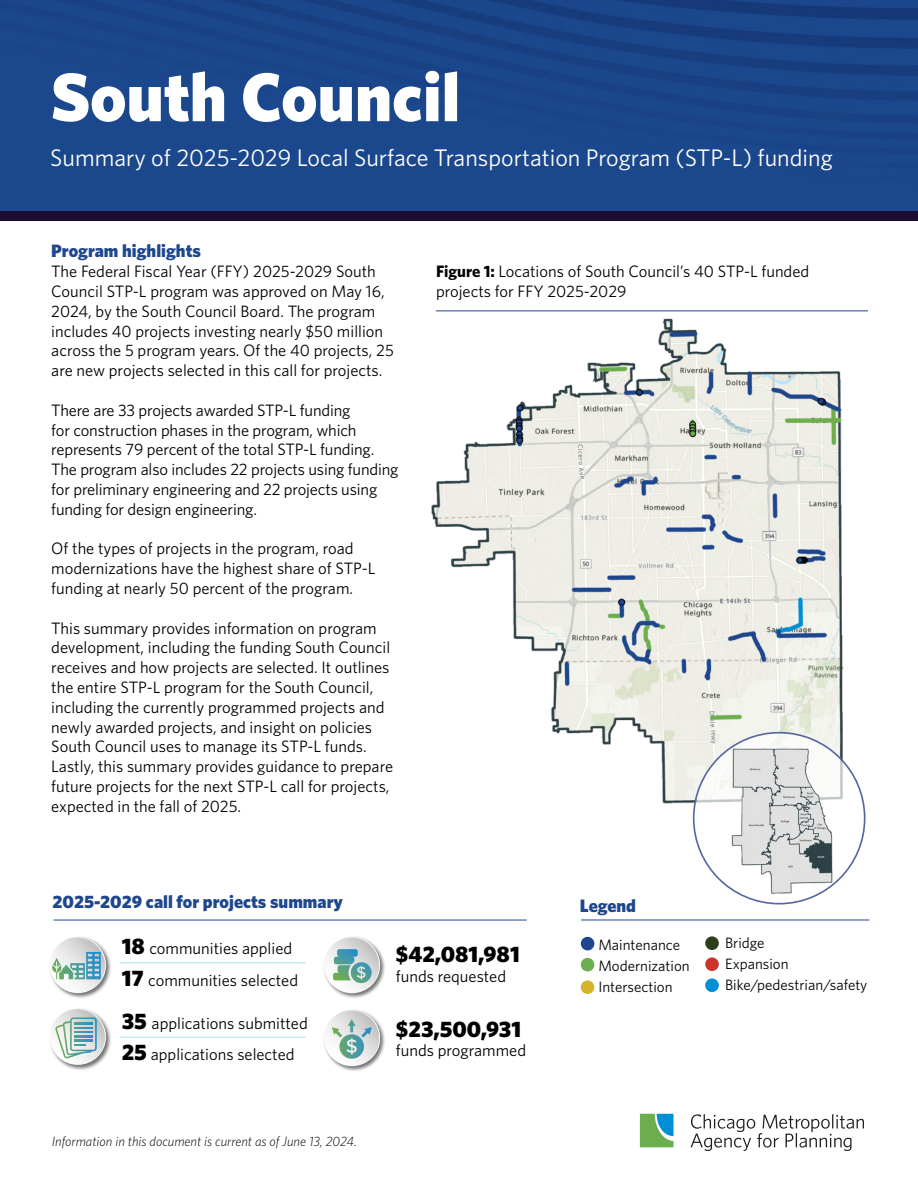
<style>
.page{position:relative;width:918px;height:1188px;background:#fff}
.page>*{position:absolute;margin:0;border:0;box-sizing:border-box;transform-origin:0 0}
.t1{font:900 69px "Whitney";color:#fff}
.t2{font:24px "Whitney";color:#fff}
.t3{font:900 22.5px "Whitney";color:#000}
.t4{font:900 18px "Whitney";color:#1e478e}
.t5{font:16.5px/19.8px "Whitney";color:#000}
.t6{font:15px "Whitney";color:#000}
.t7{font:italic 300 13.5px "Whitney";color:#000}
.s1{font-weight:700}
.s2{font-weight:900;font-size:22.5px}
</style>
<div class="page">
<img style="left:431px;top:311px;width:437px;height:512px">
<img style="left:0;top:0;width:918px;height:211px">
<div style="left:0;top:211px;width:918px;height:10px;background:#1d0d33"></div>
<svg style="left:693px;top:732px;width:173px;height:173px"></svg>
<img style="left:723px;top:744px;width:114px;height:155px">
<div style="left:323px;top:936px;width:63px;height:63px;background:#000;opacity:.55"></div>
<div style="left:324px;top:937px;width:56px;height:56px;background:#f8f8f8;border-radius:28px"></div>
<svg style="left:333px;top:937px;width:47px;height:54px"></svg>
<div style="left:323px;top:1009px;width:63px;height:63px;background:#000;opacity:.55"></div>
<div style="left:324px;top:1010px;width:56px;height:56px;background:#f8f8f8;border-radius:28px"></div>
<svg style="left:332px;top:1010px;width:48px;height:54px"></svg>
<div style="left:48px;top:1008px;width:64px;height:63px;background:#000;opacity:.55"></div>
<div style="left:50px;top:1009px;width:56px;height:56px;background:#f9f8f8;border-radius:28px"></div>
<svg style="left:55px;top:1009px;width:51px;height:54px"></svg>
<hr style="left:120px;top:1037px;width:186px;height:1px;background:#ade0ee">
<div style="left:48px;top:936px;width:64px;height:63px;background:#000;opacity:.55"></div>
<svg style="left:51px;top:937px;width:55px;height:54px"></svg>
<hr style="left:120px;top:962px;width:186px;height:1px;background:#ade0ee">
<hr style="left:436px;top:310px;width:432px;height:1px;background:#1e478e">
<hr style="left:581px;top:920px;width:288px;height:1px;background:#1e478e">
<div style="left:581px;top:937px;width:13px;height:13px;background:#1e478e;border-radius:50%"></div>
<div style="left:581px;top:958px;width:13px;height:13px;background:#6dae4f;border-radius:50%"></div>
<div style="left:581px;top:980px;width:13px;height:14px;background:#d3b42b;border-radius:50%"></div>
<div style="left:705px;top:936px;width:14px;height:14px;background:#2c3f1b;border-radius:50%"></div>
<div style="left:705px;top:957px;width:14px;height:14px;background:#cb3428;border-radius:50%"></div>
<div style="left:705px;top:978px;width:14px;height:14px;background:#008fd5;border-radius:50%"></div>
<hr style="left:54px;top:920px;width:473px;height:1px;background:#1e478e">
<svg style="left:691px;top:1114px;width:173px;height:37px"></svg>
<svg style="left:640px;top:1114px;width:34px;height:33px"></svg>
<p class="t1" style="left:51px;top:51px;width:411px">South Council</p>
<p class="t2" style="left:50px;top:142px;width:784px">Summary of 2025-2029 Local Surface Transportation Program (STP-L) funding</p>
<p class="t4" style="left:51px;top:239px;width:151px">Program highlights</p>
<p class="t5" style="left:51px;top:261px;width:344px">The Federal Fiscal Year (FFY) 2025-2029 South Council STP-L program was approved on May 16, 2024, by the South Council Board. The program includes 40 projects investing nearly $50 million across the 5 program years. Of the 40 projects, 25 are new projects selected in this call for projects.</p>
<p class="t5" style="left:51px;top:400px;width:349px">There are 33 projects awarded STP-L funding<br>for construction phases in the program, which represents 79 percent of the total STP-L funding.<br>The program also includes 22 projects using funding for preliminary engineering and 22 projects using funding for design engineering.</p>
<p class="t5" style="left:51px;top:538px;width:326px">Of the types of projects in the program, road modernizations have the highest share of STP-L funding at nearly 50 percent of the program.</p>
<p class="t5" style="left:51px;top:618px;width:343px">This summary provides information on program development, including the funding South Council receives and how projects are selected. It outlines the entire STP-L program for the South Council, including the currently programmed projects and newly awarded projects, and insight on policies South Council uses to manage its STP-L funds.<br>Lastly, this summary provides guidance to prepare future projects for the next STP-L call for projects, expected in the fall of 2025.</p>
<p class="t5" style="left:436px;top:261px;width:375px"><span class="s1">Figure 1:</span> Locations of South Council’s 40 STP-L funded projects for FFY 2025-2029</p>
<p class="t4" style="left:52px;top:889px;width:292px">2025-2029 call for projects summary</p>
<p class="t5" style="left:122px;top:938px;width:172px"><span class="s2">18</span> communities applied</p>
<p class="t5" style="left:122px;top:970px;width:178px"><span class="s2">17</span> communities selected</p>
<p class="t5" style="left:122px;top:1013px;width:188px"><span class="s2">35</span> applications submitted</p>
<p class="t5" style="left:122px;top:1044px;width:174px"><span class="s2">25</span> applications selected</p>
<p class="t7" style="left:52px;top:1133px;width:307px">Information in this document is current as of June 13, 2024.</p>
<p class="t3" style="left:396px;top:939px;width:125px">$42,081,981</p>
<p class="t5" style="left:396px;top:966px;width:112px">funds requested</p>
<p class="t3" style="left:396px;top:1014px;width:127px">$23,500,931</p>
<p class="t5" style="left:396px;top:1040px;width:132px">funds programmed</p>
<p class="t4" style="left:580px;top:893px;width:58px">Legend</p>
<p class="t6" style="left:598px;top:935px;width:83px">Maintenance</p>
<p class="t6" style="left:598px;top:956px;width:93px">Modernization</p>
<p class="t6" style="left:598px;top:977px;width:76px">Intersection</p>
<p class="t6" style="left:725px;top:933px;width:41px">Bridge</p>
<p class="t6" style="left:725px;top:954px;width:65px">Expansion</p>
<p class="t6" style="left:725px;top:975px;width:144px">Bike/pedestrian/safety</p>
</div>
